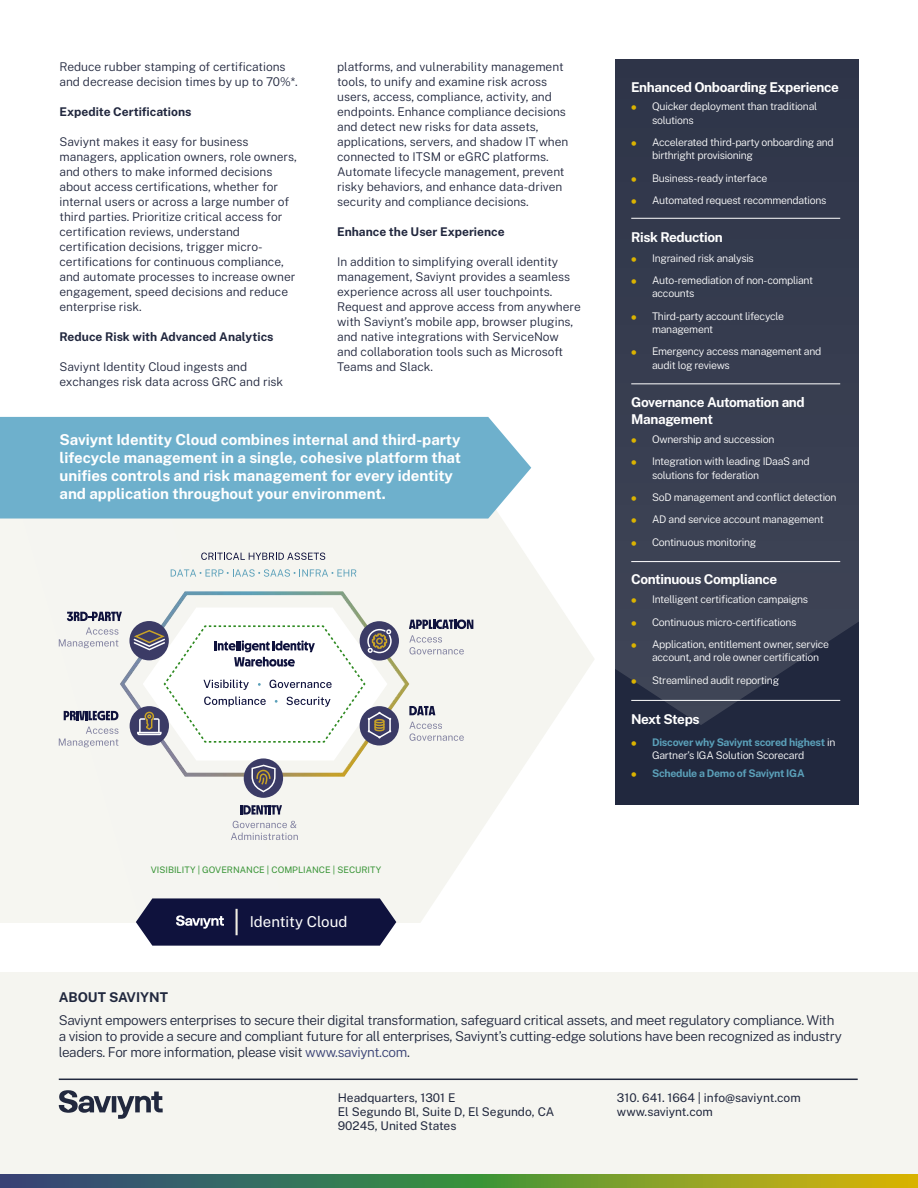
<style>
.page{position:relative;width:918px;height:1188px;background:#fff}
.page>*{position:absolute;margin:0;border:0;box-sizing:border-box;transform-origin:0 0}
.t1{font:700 15px/18px "Public Sans";color:#fff}
.t2{font:15px "Public Sans";color:#fff}
.t3{font:300 13.5px/16.2px "Public Sans";letter-spacing:-.025em;color:#21283e}
.t4{font:700 13.5px/16.5px "Public Sans";letter-spacing:-.025em;color:#fff}
.t5{font:700 13.5px "Public Sans";color:#21283e}
.t6{font:300 12px/15px "Public Sans";color:#21273e}
.t7{font:12px/14.4px "Public Sans";color:#21283e}
.t8{font:700 12px "Public Sans";color:#21273e}
.t9{font:300 10.5px/13.5px "Public Sans";letter-spacing:-.025em;color:#fff}
.t10{font:700 10.5px/13.5px "Public Sans";letter-spacing:-.025em;color:#5ba0b9}
.t11{font:9px "Public Sans";color:#389436}
.s1{font-weight:900;font-size:15px;color:#dbb300}
.s2{font-weight:300;color:#fff}
.s3{color:#384174}
</style>
<div class="page">
<div style="left:0;top:973px;width:918px;height:215px;background:#f5f5f0"></div>
<hr style="left:59px;top:1079px;width:799px;height:1px;background:#21283e">
<svg style="left:59px;top:1090px;width:104px;height:29px"></svg>
<svg style="left:0;top:1174px;width:918px;height:14px;background:#628641"></svg>
<div style="left:615px;top:60px;width:244px;height:745px;background:#21283e"></div>
<svg style="left:615px;top:60px;width:244px;height:665px;fill:#363c4f"></svg>
<hr style="left:631px;top:218px;width:209px;height:1px;background:#fff">
<hr style="left:631px;top:383px;width:209px;height:1px;background:#fff">
<hr style="left:631px;top:561px;width:209px;height:1px;background:#fff">
<hr style="left:631px;top:700px;width:209px;height:1px;background:#fff">
<svg style="left:0;top:467px;width:594px;height:455px;fill:#f5f5f1"></svg>
<div style="left:0;top:417px;width:531px;height:102px;background:#6eb0cc"></div>
<svg style="left:240px;top:805px;width:42px;height:10px"></svg>
<svg style="left:231px;top:821px;width:67px;height:19px"></svg>
<svg style="left:409px;top:706px;width:26px;height:9px"></svg>
<svg style="left:409px;top:722px;width:55px;height:19px"></svg>
<svg style="left:409px;top:620px;width:64px;height:9px"></svg>
<svg style="left:409px;top:635px;width:55px;height:19px"></svg>
<svg style="left:67px;top:612px;width:53px;height:9px"></svg>
<svg style="left:59px;top:627px;width:59px;height:21px"></svg>
<svg style="left:64px;top:711px;width:54px;height:9px"></svg>
<svg style="left:59px;top:727px;width:59px;height:20px"></svg>
<img style="left:120px;top:591px;width:289px;height:186px">
<div style="left:360px;top:706px;width:39px;height:39px;background:#3b3b66;border-radius:50%"></div>
<div style="left:244px;top:758px;width:39px;height:40px;background:#3b3b66;border-radius:50%"></div>
<div style="left:130px;top:706px;width:39px;height:39px;background:#3b3b66;border-radius:50%"></div>
<div style="left:360px;top:621px;width:39px;height:40px;background:#3b3b66;border-radius:50%"></div>
<svg style="left:129px;top:621px;width:40px;height:39px"></svg>
<svg style="left:251px;top:765px;width:25px;height:27px"></svg>
<svg style="left:201px;top:553px;width:124px;height:7px"></svg>
<svg style="left:171px;top:569px;width:185px;height:8px"></svg>
<svg style="left:134px;top:625px;width:258px;height:118px"></svg>
<svg style="left:136px;top:898px;width:260px;height:48px;background:#25284f"></svg>
<hr style="left:236px;top:909px;width:2px;height:26px;background:#f0ede3">
<p class="t6" style="left:60px;top:59px;width:240px">Reduce rubber stamping of certifications and decrease decision times by up to 70%*.</p>
<p class="t8" style="left:60px;top:103px;width:133px">Expedite Certifications</p>
<p class="t6" style="left:60px;top:134px;width:239px">Saviynt makes it easy for business managers, application owners, role owners, and others to make informed decisions about access certifications, whether for internal users or across a large number of third parties. Prioritize critical access for certification reviews, understand certification decisions, trigger micro&shy;certifications for continuous compliance, and automate processes to increase owner engagement, speed decisions and reduce enterprise risk.</p>
<p class="t8" style="left:60px;top:328px;width:216px">Reduce Risk with Advanced Analytics</p>
<p class="t6" style="left:60px;top:359px;width:225px">Saviynt Identity Cloud ingests and exchanges risk data across GRC and risk</p>
<p class="t6" style="left:337px;top:59px;width:233px">platforms, and vulnerability management tools, to unify and examine risk across users, access, compliance, activity, and endpoints. Enhance compliance decisions and detect new risks for data assets, applications, servers, and shadow IT when connected to ITSM or eGRC platforms.<br>Automate lifecycle management, prevent risky behaviors, and enhance data-driven security and compliance decisions.</p>
<p class="t8" style="left:337px;top:223px;width:169px">Enhance the User Experience</p>
<p class="t6" style="left:337px;top:254px;width:245px">In addition to simplifying overall identity management, Saviynt provides a seamless experience across all user touchpoints.<br>Request and approve access from anywhere with Saviynt’s mobile app, browser plugins, and native integrations with ServiceNow and collaboration tools such as Microsoft Teams and Slack.</p>
<p class="t1" style="left:60px;top:430px;width:403px">Saviynt Identity Cloud combines internal and third-party lifecycle management in a single, cohesive platform that unifies controls and risk management for every identity and application throughout your environment.</p>
<p class="t11" style="left:151px;top:864px;width:232px">VISIBILITY | GOVERNANCE | COMPLIANCE | SECURITY</p>
<p class="t2" style="left:250px;top:911px;width:99px">Identity Cloud</p>
<p class="t4" style="left:631px;top:78px;width:209px">Enhanced Onboarding Experience</p>
<p class="t9" style="left:652px;top:99px;width:167px;text-indent:-21px"><span class="s1">•</span> Quicker deployment than traditional solutions</p>
<p class="t9" style="left:652px;top:135px;width:183px;text-indent:-21px"><span class="s1">•</span> Accelerated third-party onboarding and birthright provisioning</p>
<p class="t9" style="left:631px;top:171px;width:138px"><span class="s1">•</span> Business-ready interface</p>
<p class="t9" style="left:631px;top:193px;width:197px"><span class="s1">•</span> Automated request recommendations</p>
<p class="t4" style="left:631px;top:228px;width:93px">Risk Reduction</p>
<p class="t9" style="left:631px;top:251px;width:124px"><span class="s1">•</span> Ingrained risk analysis</p>
<p class="t9" style="left:652px;top:273px;width:163px;text-indent:-21px"><span class="s1">•</span> Auto-remediation of non-compliant accounts</p>
<p class="t9" style="left:652px;top:309px;width:133px;text-indent:-21px"><span class="s1">•</span> Third-party account lifecycle management</p>
<p class="t9" style="left:652px;top:344px;width:171px;text-indent:-21px"><span class="s1">•</span> Emergency access management and audit log reviews</p>
<p class="t4" style="left:631px;top:393px;width:175px">Governance Automation and<br>Management</p>
<p class="t9" style="left:631px;top:432px;width:145px"><span class="s1">•</span> Ownership and succession</p>
<p class="t9" style="left:652px;top:454px;width:159px;text-indent:-21px"><span class="s1">•</span> Integration with leading IDaaS and solutions for federation</p>
<p class="t9" style="left:631px;top:490px;width:207px"><span class="s1">•</span> SoD management and conflict detection</p>
<p class="t9" style="left:631px;top:512px;width:194px"><span class="s1">•</span> AD and service account management</p>
<p class="t9" style="left:631px;top:535px;width:127px"><span class="s1">•</span> Continuous monitoring</p>
<p class="t4" style="left:631px;top:570px;width:148px">Continuous Compliance</p>
<p class="t9" style="left:631px;top:592px;width:179px"><span class="s1">•</span> Intelligent certification campaigns</p>
<p class="t9" style="left:631px;top:615px;width:167px"><span class="s1">•</span> Continuous micro-certifications</p>
<p class="t9" style="left:652px;top:637px;width:178px;text-indent:-21px"><span class="s1">•</span> Application, entitlement owner, service account, and role owner certification</p>
<p class="t9" style="left:631px;top:673px;width:150px"><span class="s1">•</span> Streamlined audit reporting</p>
<p class="t4" style="left:631px;top:710px;width:70px">Next Steps</p>
<p class="t10" style="left:652px;top:735px;width:185px;text-indent:-21px"><span class="s1">•</span> Discover why Saviynt scored highest <span class="s2">in<br>Gartner’s IGA Solution Scorecard</span></p>
<p class="t10" style="left:631px;top:766px;width:175px"><span class="s1">•</span> Schedule a Demo of Saviynt IGA</p>
<p class="t5" style="left:59px;top:987px;width:111px">ABOUT SAVIYNT</p>
<p class="t3" style="left:59px;top:1011px;width:785px">Saviynt empowers enterprises to secure their digital transformation, safeguard critical assets, and meet regulatory compliance. With a vision to provide a secure and compliant future for all enterprises, Saviynt’s cutting-edge solutions have been recognized as industry leaders. For more information, please visit <span class="s3">www.saviynt.com</span>.</p>
<p class="t7" style="left:338px;top:1089px;width:218px">Headquarters, 1301 E<br>El Segundo Bl, Suite D, El Segundo, CA<br>90245, United States</p>
<p class="t7" style="left:617px;top:1089px;width:185px">310. 641. 1664 | info@saviynt.com www.saviynt.com</p>
</div>
